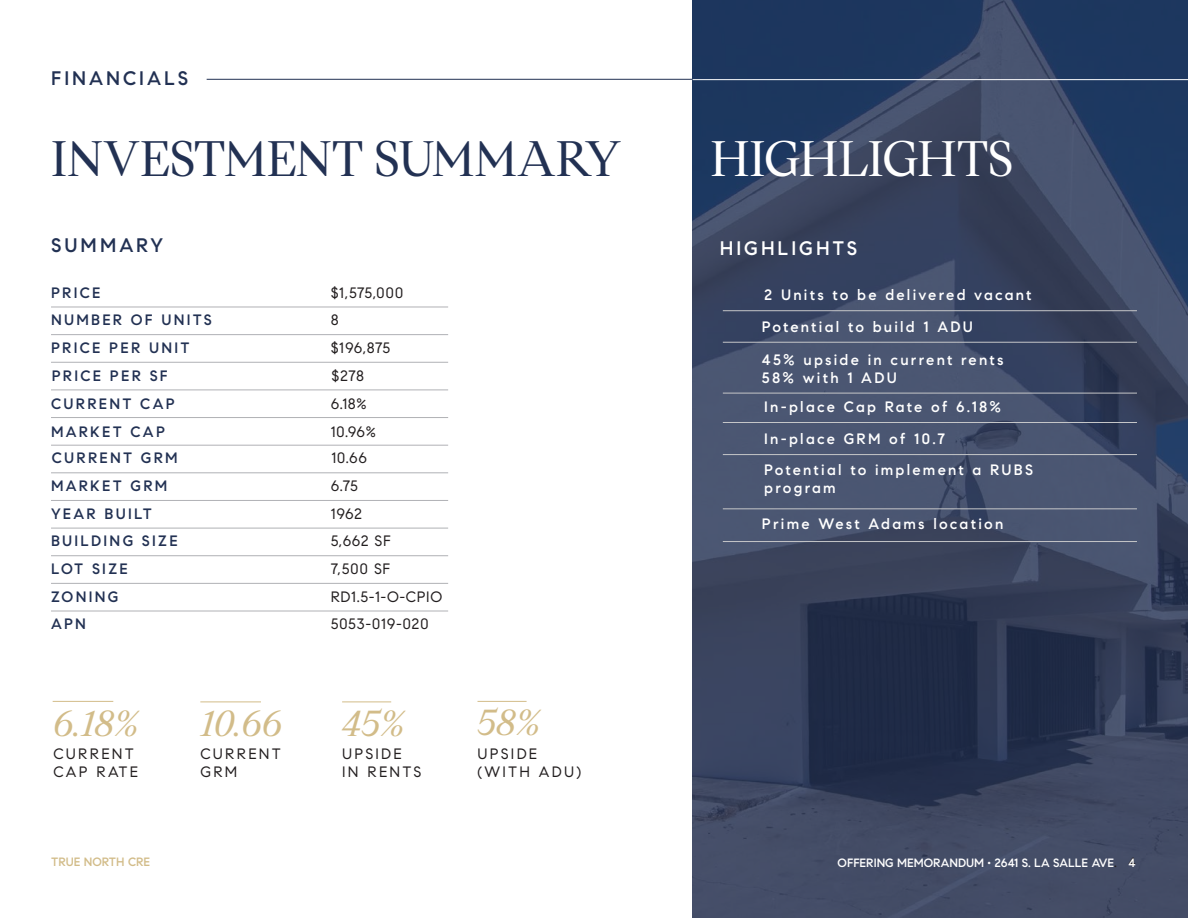
<style>
.page{position:relative;width:1188px;height:918px;background:#fff}
.page>*{position:absolute;margin:0;border:0;box-sizing:border-box;transform-origin:0 0}
.t1{font:49.5px "Compass Serif";color:#223153}
.t2{font:49.5px "Compass Serif";letter-spacing:-.02em;color:#fff}
.t3{font:italic 36px "Compass Serif";color:#d2bc89}
.t4{font:500 19.5px "Compass Sans";letter-spacing:.15em;color:#223153}
.t5{font:500 19.5px "Compass Sans";letter-spacing:.15em;color:#fff}
.t6{font:500 15px "Compass Sans";letter-spacing:.15em;color:#fff}
.t7{font:500 15px "Compass Sans";letter-spacing:.15em;color:#223153}
.t8{font:15px "Compass Sans";letter-spacing:.09em;color:#231f20}
.t9{font:15px "Compass Sans";letter-spacing:.15em;color:#231f20}
.t10{font:15px "Compass Sans";letter-spacing:.035em;color:#231f20}
.t11{font:500 12px "Compass Sans";color:#fff}
.t12{font:500 12px "Compass Sans";color:#d2bc89}
.s1{color:#231f20}
</style>
<div class="page">
<svg style="left:693px;top:0;width:495px;height:918px;background:#374460"></svg>
<hr style="left:207px;top:79px;width:486px;height:1px;background:#223153">
<hr style="left:51px;top:307px;width:397px;height:1px;background:#b0b1b5">
<hr style="left:51px;top:334px;width:397px;height:1px;background:#b0b1b5">
<hr style="left:51px;top:362px;width:397px;height:1px;background:#b0b1b5">
<hr style="left:51px;top:390px;width:397px;height:1px;background:#b0b1b5">
<hr style="left:51px;top:417px;width:397px;height:1px;background:#b0b1b5">
<hr style="left:51px;top:445px;width:397px;height:1px;background:#b0b1b5">
<hr style="left:51px;top:472px;width:397px;height:1px;background:#b0b1b5">
<hr style="left:51px;top:500px;width:397px;height:1px;background:#b0b1b5">
<hr style="left:51px;top:528px;width:397px;height:1px;background:#b0b1b5">
<hr style="left:51px;top:555px;width:397px;height:1px;background:#b0b1b5">
<hr style="left:51px;top:583px;width:397px;height:1px;background:#b0b1b5">
<hr style="left:51px;top:611px;width:397px;height:1px;background:#b0b1b5">
<hr style="left:53px;top:701px;width:60px;height:1px;background:#d2bc89">
<hr style="left:200px;top:702px;width:61px;height:1px;background:#d2bc89">
<hr style="left:723px;top:310px;width:414px;height:1px;background:#c5c6c8">
<hr style="left:723px;top:342px;width:414px;height:1px;background:#c5c6c8">
<hr style="left:723px;top:393px;width:414px;height:1px;background:#c5c6c8">
<hr style="left:723px;top:422px;width:414px;height:1px;background:#c5c6c8">
<hr style="left:723px;top:454px;width:414px;height:1px;background:#c5c6c8">
<hr style="left:723px;top:508px;width:414px;height:1px;background:#c5c6c8">
<hr style="left:723px;top:541px;width:414px;height:1px;background:#c5c6c8">
<hr style="left:342px;top:702px;width:49px;height:1px;background:#d2bc89">
<hr style="left:693px;top:79px;width:495px;height:1px;background:#fff">
<hr style="left:477px;top:701px;width:50px;height:1px;background:#d2bc89">
<p class="t4" style="left:51px;top:67px;width:138px">FINANCIALS</p>
<p class="t1" style="left:51px;top:129px;width:572px">INVESTMENT SUMMARY</p>
<p class="t2" style="left:710px;top:129px;width:304px">HIGHLIGHTS</p>
<p class="t4" style="left:51px;top:233px;width:113px">SUMMARY</p>
<p class="t5" style="left:720px;top:237px;width:139px">HIGHLIGHTS</p>
<p class="t7" style="left:51px;top:283px;width:51px">PRICE</p>
<p class="t7" style="left:51px;top:311px;width:162px">NUMBER OF UNITS</p>
<p class="t7" style="left:51px;top:339px;width:140px">PRICE PER UNIT</p>
<p class="t8" style="left:331px;top:283px;width:74px">$1,575,000</p>
<p class="t8" style="left:331px;top:311px;width:9px">8</p>
<p class="t8" style="left:331px;top:339px;width:61px">$196,875</p>
<p class="t7" style="left:52px;top:366px;width:118px">PRICE PER SF</p>
<p class="t8" style="left:331px;top:366px;width:34px">$278</p>
<p class="t7" style="left:51px;top:394px;width:125px">CURRENT CAP</p>
<p class="t7" style="left:51px;top:423px;width:115px">MARKET CAP</p>
<p class="t8" style="left:331px;top:394px;width:37px">6.18%</p>
<p class="t8" style="left:331px;top:423px;width:47px">10.96%</p>
<p class="t7" style="left:52px;top:449px;width:128px">CURRENT GRM</p>
<p class="t7" style="left:51px;top:477px;width:118px">MARKET GRM</p>
<p class="t8" style="left:331px;top:449px;width:37px">10.66</p>
<p class="t8" style="left:331px;top:477px;width:29px">6.75</p>
<p class="t7" style="left:51px;top:505px;width:102px">YEAR BUILT</p>
<p class="t8" style="left:331px;top:505px;width:33px">1962</p>
<p class="t6" style="left:764px;top:286px;width:269px">2 Units to be delivered vacant</p>
<p class="t6" style="left:762px;top:318px;width:212px">Potential to build 1 ADU</p>
<p class="t6" style="left:762px;top:350px;width:243px">45% upside in current rents</p>
<p class="t6" style="left:762px;top:368px;width:136px">58% with 1 ADU</p>
<p class="t6" style="left:764px;top:398px;width:238px">In-place Cap Rate of 6.18%</p>
<p class="t6" style="left:764px;top:430px;width:182px">In-place GRM of 10.7</p>
<p class="t6" style="left:764px;top:461px;width:270px">Potential to implement a RUBS</p>
<p class="t6" style="left:764px;top:479px;width:73px">program</p>
<p class="t6" style="left:762px;top:515px;width:243px">Prime West Adams location</p>
<p class="t7" style="left:51px;top:532px;width:128px">BUILDING SIZE</p>
<p class="t8" style="left:331px;top:532px;width:62px">5,662 SF</p>
<p class="t7" style="left:51px;top:560px;width:78px">LOT SIZE</p>
<p class="t8" style="left:331px;top:560px;width:61px">7,500 SF</p>
<p class="t7" style="left:51px;top:587px;width:69px">ZONING</p>
<p class="t7" style="left:51px;top:615px;width:37px">APN</p>
<p class="t8" style="left:331px;top:587px;width:113px">RD1.5-1-O-CPIO</p>
<p class="t10" style="left:331px;top:615px;width:99px">5053-019-020</p>
<p class="t3" style="left:53px;top:702px;width:86px">6.18%</p>
<p class="t9" style="left:53px;top:745px;width:82px">CURRENT</p>
<p class="t8" style="left:53px;top:763px;width:86px">CAP RATE</p>
<p class="t3" style="left:200px;top:702px;width:83px">10.66</p>
<p class="t9" style="left:200px;top:745px;width:82px">CURRENT</p>
<p class="t8" style="left:200px;top:763px;width:38px">GRM</p>
<p class="t3" style="left:342px;top:702px;width:64px">45%</p>
<p class="t8" style="left:342px;top:745px;width:61px">UPSIDE</p>
<p class="t8" style="left:342px;top:763px;width:81px">IN RENTS</p>
<p class="t3" style="left:477px;top:701px;width:64px">58%</p>
<p class="t8" style="left:477px;top:745px;width:61px">UPSIDE</p>
<p class="t8" style="left:477px;top:763px;width:105px">(WITH ADU)</p>
<p class="t12" style="left:51px;top:855px;width:101px">TRUE NORTH CRE</p>
<p class="t11" style="left:838px;top:855px;width:281px">OFFERING MEMORANDUM • 2641 S. LA SALLE AVE<span class="s1">.</span></p>
<p class="t11" style="left:1128px;top:855px;width:9px">4</p>
</div>
